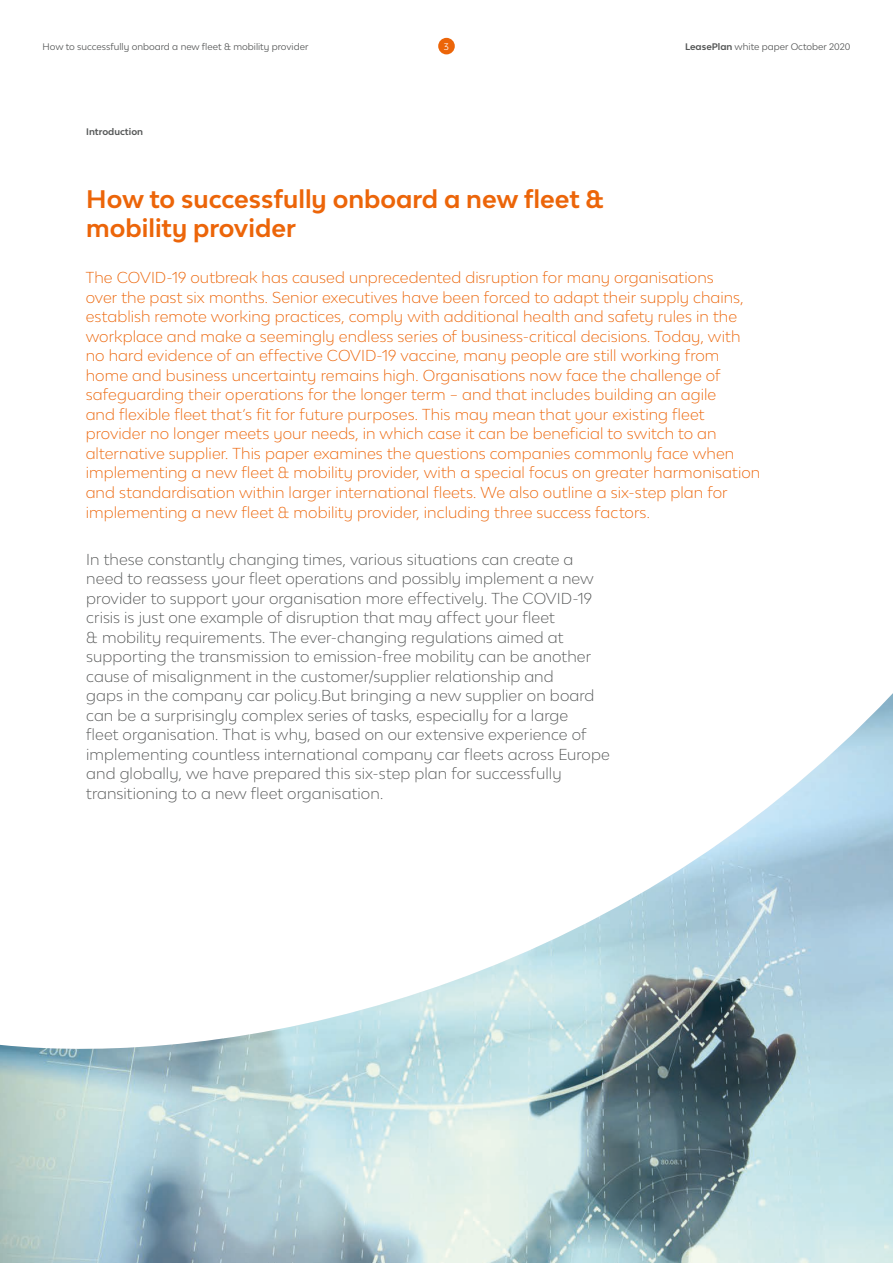
<style>
.page{position:relative;width:893px;height:1263px;background:#fff}
.page>*{position:absolute;margin:0;border:0;box-sizing:border-box;transform-origin:0 0}
.t1{font:700 24px/28.8px "Lease Plan";color:#ec6509}
.t2{font:300 15px/19.5px "Lease Plan";letter-spacing:.005em;color:#ec6509}
.t3{font:300 15px/19.5px "Lease Plan";letter-spacing:.005em;color:#555757}
.t4{font:9px "Lease Plan";color:#555757}
.t5{font:700 9px "Lease Plan";color:#555757}
.t6{font:9px "Lease Plan";color:#fff}
.s1{font-weight:700}
</style>
<div class="page">
<img style="left:0;top:693px;width:893px;height:570px">
<div style="left:438px;top:38px;width:17px;height:16px;background:#ec6509;border-radius:50%"></div>
<p class="t4" style="left:43px;top:40px;width:267px">How to successfully onboard a new fleet &amp; mobility provider</p>
<p class="t6" style="left:444px;top:40px;width:7px">3</p>
<p class="t4" style="left:685px;top:40px;width:167px"><span class="s1">LeasePlan</span> white paper October 2020</p>
<p class="t5" style="left:86px;top:126px;width:58px">Introduction</p>
<h1 class="t1" style="left:86px;top:184px;width:519px">How to successfully onboard a new fleet &amp; mobility provider</h1>
<p class="t2" style="left:86px;top:268px;width:676px">The COVID-19 outbreak has caused unprecedented disruption for many organisations<br>over the past six months. Senior executives have been forced to adapt their supply chains, establish remote working practices, comply with additional health and safety rules in the workplace and make a seemingly endless series of business-critical decisions. Today, with no hard evidence of an effective COVID-19 vaccine, many people are still working from home and business uncertainty remains high. Organisations now face the challenge of safeguarding their operations for the longer term – and that includes building an agile<br>and flexible fleet that’s fit for future purposes. This may mean that your existing fleet provider no longer meets your needs, in which case it can be beneficial to switch to an alternative supplier. This paper examines the questions companies commonly face when implementing a new fleet &amp; mobility provider, with a special focus on greater harmonisation and standardisation within larger international fleets. We also outline a six-step plan for implementing a new fleet &amp; mobility provider, including three success factors.</p>
<p class="t3" style="left:86px;top:549px;width:525px">In these constantly changing times, various situations can create a need to reassess your fleet operations and possibly implement a new provider to support your organisation more effectively. The COVID-19 crisis is just one example of disruption that may affect your fleet<br>&amp; mobility requirements. The ever-changing regulations aimed at supporting the transmission to emission-free mobility can be another cause of misalignment in the customer/supplier relationship and<br>gaps in the company car policy.But bringing a new supplier on board can be a surprisingly complex series of tasks, especially for a large<br>fleet organisation. That is why, based on our extensive experience of implementing countless international company car fleets across Europe and globally, we have prepared this six-step plan for successfully transitioning to a new fleet organisation.</p>
</div>
